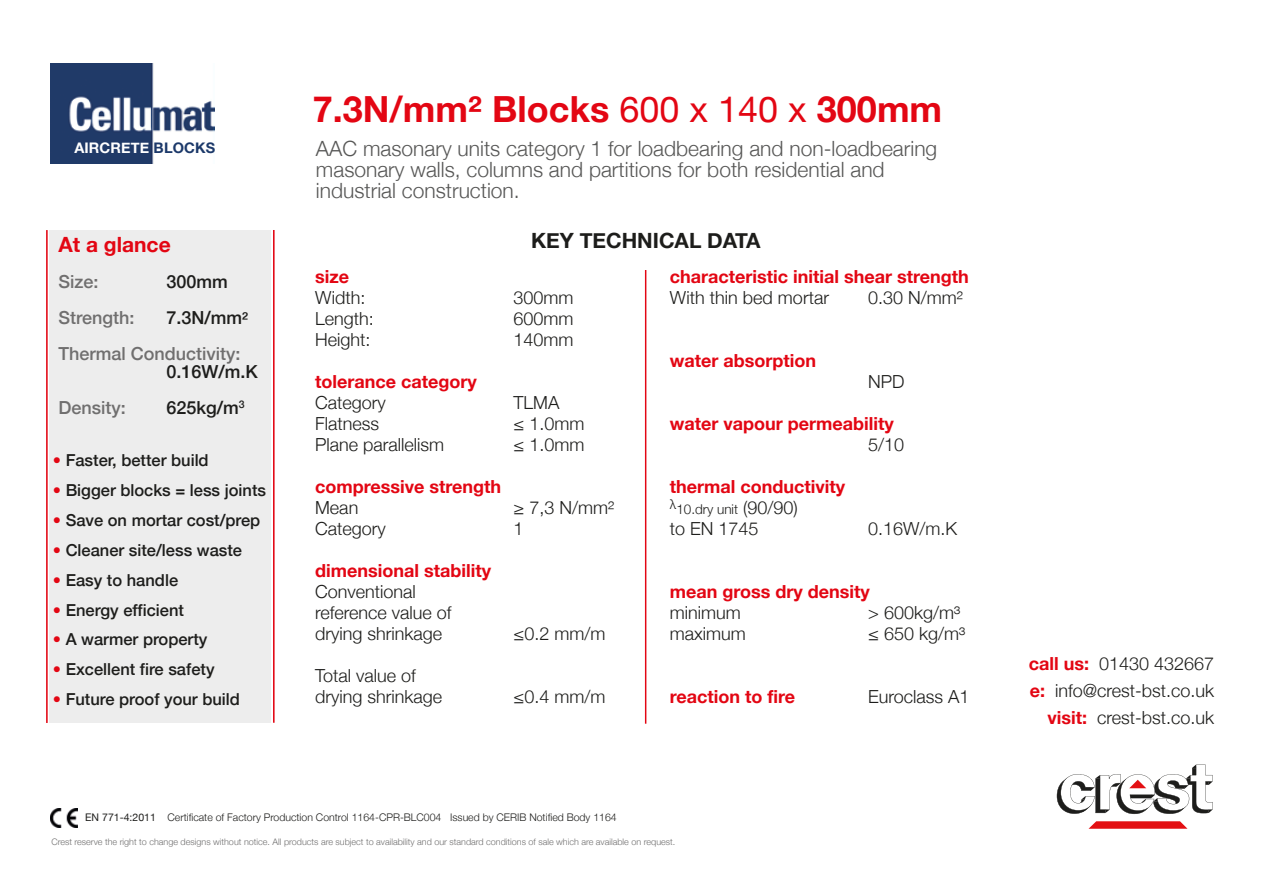
<style>
.page{position:relative;width:1263px;height:893px;background:#fff}
.page>*{position:absolute;margin:0;border:0;box-sizing:border-box;transform-origin:0 0}
.t1{font:700 36px "Helvetica Neue";color:#e30613}
.t2{font:300 21px/21px "Helvetica Neue";color:#575756}
.t3{font:700 21px "Helvetica Neue";color:#1d1d1b}
.t4{font:700 21px "Helvetica Neue";color:#e30613}
.t5{font:300 18px/21px "Helvetica Neue";color:#1d1d1b}
.t6{font:700 18px "Helvetica Neue";color:#e30613}
.t7{font:500 18px/36px "Helvetica Neue";color:#706f6f}
.t8{font:500 18px "Helvetica Neue";color:#1d1d1b}
.t9{font:500 16.5px "Helvetica Neue";color:#1d1d1b}
.t10{font:700 14.55px "Helvetica Neue";letter-spacing:.01em;color:#fff}
.t11{font:300 13.5px "Helvetica Neue";color:#1d1d1b}
.t12{font:300 10.5px "Helvetica Neue";color:#1d1d1b}
.t13{font:300 9px "Helvetica Neue";color:#706f6f}
.s1{color:#1c396a}
.s2{font-weight:400}
.s3{color:#1d1d1b}
.s4{font-size:16.5px;color:#1d1d1b}
.s5{color:#e30613}
.s6{font-size:18px}
.s7{font-weight:700;color:#e30613}
</style>
<div class="page">
<hr style="left:645px;top:270px;width:1px;height:454px;background:#e30613">
<div style="left:50px;top:230px;width:221px;height:493px;background:#ededed"></div>
<hr style="left:273px;top:230px;width:2px;height:493px;background:#e30613">
<hr style="left:46px;top:230px;width:2px;height:493px;background:#e30613">
<svg style="left:1088px;top:821px;width:99px;height:8px"></svg>
<svg style="left:1057px;top:765px;width:155px;height:49px"></svg>
<img style="left:51px;top:809px;width:26px;height:19px">
<img style="left:51px;top:64px;width:164px;height:100px">
<p class="t10" style="left:74px;top:137px;width:142px">AIRCRETE <span class="s1">BLOCKS</span></p>
<h1 class="t1" style="left:313px;top:81px;width:631px">7.3N/mm² Blocks <span class="s2">600 x 140 x</span> 300mm</h1>
<p class="t2" style="left:316px;top:137px;width:623px">AAC masonary units category 1 for loadbearing and non-loadbearing masonary walls, columns and partitions for both residential and industrial construction.</p>
<p class="t4" style="left:58px;top:228px;width:114px">At a glance</p>
<p class="t3" style="left:531px;top:224px;width:231px">KEY TECHNICAL DATA</p>
<p class="t7" style="left:58px;top:262px;width:42px">Size:</p>
<p class="t8" style="left:166px;top:267px;width:63px">300mm</p>
<p class="t7" style="left:58px;top:298px;width:78px">Strength:</p>
<p class="t6" style="left:670px;top:262px;width:300px">characteristic initial shear strength</p>
<p class="t5" style="left:670px;top:286px;width:161px">With thin bed mortar</p>
<p class="t5" style="left:868px;top:286px;width:96px">0.30 N/mm²</p>
<p class="t6" style="left:315px;top:262px;width:35px">size</p>
<p class="t5" style="left:315px;top:286px;width:52px">Width:</p>
<p class="t5" style="left:514px;top:286px;width:62px">300mm</p>
<p class="t5" style="left:315px;top:307px;width:60px">Length:</p>
<p class="t5" style="left:514px;top:307px;width:62px">600mm</p>
<p class="t5" style="left:315px;top:328px;width:57px">Height:</p>
<p class="t5" style="left:514px;top:328px;width:62px">140mm</p>
<p class="t6" style="left:315px;top:367px;width:163px">tolerance category</p>
<p class="t5" style="left:315px;top:391px;width:72px">Category</p>
<p class="t5" style="left:514px;top:391px;width:47px">TLMA</p>
<p class="t5" style="left:315px;top:412px;width:65px">Flatness</p>
<p class="t5" style="left:514px;top:412px;width:72px">≤ 1.0mm</p>
<p class="t5" style="left:315px;top:433px;width:131px">Plane parallelism</p>
<p class="t5" style="left:514px;top:433px;width:72px">≤ 1.0mm</p>
<p class="t6" style="left:315px;top:472px;width:188px">compressive strength</p>
<p class="t5" style="left:315px;top:496px;width:45px">Mean</p>
<p class="t5" style="left:514px;top:496px;width:102px">≥ 7,3 N/mm²</p>
<p class="t5" style="left:315px;top:517px;width:72px">Category</p>
<p class="t5" style="left:514px;top:517px;width:12px">1</p>
<p class="t6" style="left:315px;top:556px;width:177px">dimensional stability</p>
<p class="t5" style="left:315px;top:580px;width:138px">Conventional reference value of drying shrinkage</p>
<p class="t7" style="left:58px;top:298px;width:191px;text-indent:108px"><span class="s3">7.3N/mm</span><span class="s4">²<br></span>Thermal Conductivity:</p>
<p class="t8" style="left:166px;top:357px;width:93px">0.16W/m.K</p>
<p class="t7" style="left:58px;top:388px;width:69px">Density:</p>
<p class="t8" style="left:166px;top:393px;width:80px">625kg/m<sup>3</sup></p>
<p class="t9" style="left:53px;top:447px;width:157px"><span class="s5">•</span> Faster, better build</p>
<p class="t9" style="left:53px;top:477px;width:215px"><span class="s5">•</span> Bigger blocks = less joints</p>
<p class="t9" style="left:53px;top:507px;width:209px"><span class="s5">•</span> Save on mortar cost/prep</p>
<p class="t9" style="left:53px;top:537px;width:191px"><span class="s5">•</span> Cleaner site/less waste</p>
<p class="t9" style="left:53px;top:567px;width:127px"><span class="s5">•</span> Easy to handle</p>
<p class="t9" style="left:53px;top:597px;width:133px"><span class="s5">•</span> Energy efficient</p>
<p class="t9" style="left:53px;top:626px;width:156px"><span class="s5">•</span> A warmer property</p>
<p class="t9" style="left:53px;top:656px;width:163px"><span class="s5">•</span> Excellent fire safety</p>
<p class="t9" style="left:53px;top:686px;width:189px"><span class="s5">•</span> Future proof your build</p>
<p class="t6" style="left:670px;top:346px;width:148px">water absorption</p>
<p class="t5" style="left:868px;top:370px;width:38px">NPD</p>
<p class="t6" style="left:670px;top:409px;width:225px">water vapour permeability</p>
<p class="t5" style="left:868px;top:433px;width:38px">5/10</p>
<p class="t6" style="left:670px;top:472px;width:177px">thermal conductivity</p>
<p class="t11" style="left:670px;top:498px;width:129px">λ10.dry unit <span class="s6">(90/90)</span></p>
<p class="t5" style="left:670px;top:517px;width:90px">to EN 1745</p>
<p class="t5" style="left:868px;top:517px;width:91px">0.16W/m.K</p>
<p class="t6" style="left:670px;top:577px;width:201px">mean gross dry density</p>
<p class="t5" style="left:670px;top:601px;width:72px">minimum</p>
<p class="t5" style="left:868px;top:601px;width:93px">&gt; 600kg/m³</p>
<p class="t5" style="left:670px;top:622px;width:77px">maximum</p>
<p class="t5" style="left:868px;top:622px;width:98px">≤ 650 kg/m³</p>
<p class="t5" style="left:514px;top:622px;width:93px">≤0.2 mm/m</p>
<p class="t5" style="left:315px;top:664px;width:129px">Total value of drying shrinkage</p>
<p class="t5" style="left:514px;top:685px;width:93px">≤0.4 mm/m</p>
<p class="t6" style="left:670px;top:682px;width:127px">reaction to fire</p>
<p class="t5" style="left:868px;top:685px;width:103px">Euroclass A1</p>
<p class="t12" style="left:85px;top:809px;width:533px"><span class="s2">EN 771-4:2011</span> Certificate of Factory Production Control 1164-CPR-BLC004 Issued by CERIB Notified Body 1164</p>
<p class="t13" style="left:51px;top:835px;width:625px">Crest reserve the right to change designs without notice. All products are subject to availability and our standard conditions of sale which are available on request.</p>
<p class="t5" style="left:1029px;top:649px;width:187px;line-height:27px;text-align:right"><span class="s7">call us:</span> 01430 432667 <span class="s7">e:</span> info@crest-bst.co.uk <span class="s7">visit:</span> crest-bst.co.uk</p>
</div>
